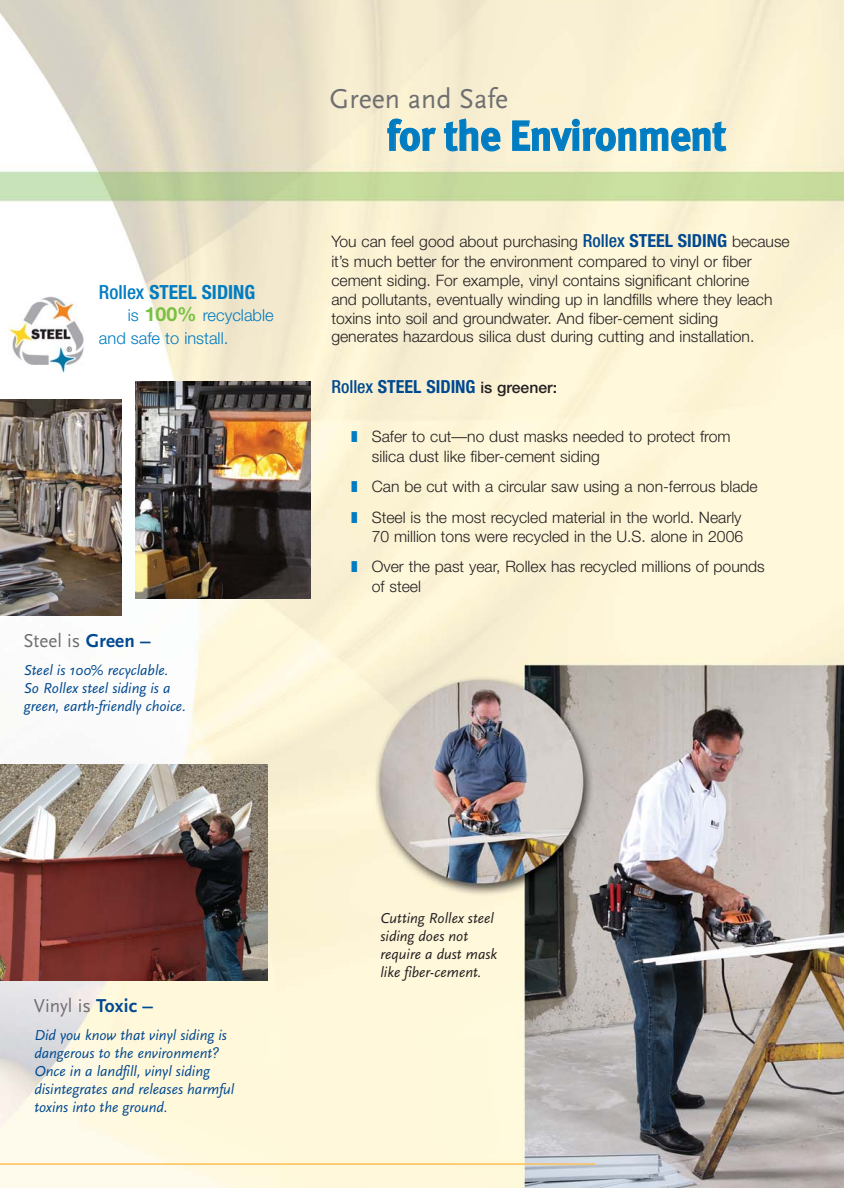
<style>
.page{position:relative;width:844px;height:1188px;background:#fff}
.page>*{position:absolute;margin:0;border:0;box-sizing:border-box;transform-origin:0 0}
.t1{font:700 42px "Meta";letter-spacing:-.015em;color:#007cc2}
.t2{font:28.5px "Scala Sans";color:#6f6f71}
.t3{font:19.5px "Scala Sans";color:#6f6f71}
.t4{font:700 condensed 19.5px "Helvetica Neue";color:#007cc2}
.t5{font:700 condensed 18px "Helvetica Neue";color:#004990}
.t6{font:300 16.5px/22.5px "Helvetica Neue";color:#007cc2}
.t7{font:300 15.75px/19px "Helvetica Neue";color:#231f20}
.t8{font:italic 15px/18px "Scala Sans";color:#004990}
.t9{font:italic 15px/18px "Scala Sans";color:#231f20}
.s1{font-weight:500}
.s2{font-weight:700;font-size:19.5px;color:#7ac142}
.s3{font-weight:700;color:#004990}
.s4{font-weight:500;font-stretch:condensed;font-size:18px;color:#004990}
.s5{font-weight:700;font-stretch:condensed;font-size:18px;color:#004990}
.s6{font-weight:500;font-stretch:normal;font-size:15.75px;color:#231f20}
.s7{color:#007cc2}
</style>
<div class="page">
<img style="left:0;top:0;width:844px;height:1188px">
<img style="left:0;top:764px;width:268px;height:217px">
<hr style="left:0;top:1163px;width:595px;height:2px;background:#fdbf56">
<img style="left:0;top:399px;width:122px;height:217px">
<img style="left:135px;top:382px;width:176px;height:216px">
<div style="left:8px;top:289px;width:80px;height:87px;background:#fff"></div>
<img style="left:9px;top:297px;width:75px;height:76px">
<p class="t4" style="left:99px;top:285px;width:158px"><span class="s1">Rollex</span> STEEL SIDING</p>
<p class="t6" style="left:99px;top:306px;width:176px;text-indent:29px">is <span class="s2">100%</span> recyclable and safe to install.</p>
<p class="t3" style="left:23px;top:631px;width:129px">Steel is <span class="s3">Green –</span></p>
<p class="t8" style="left:24px;top:663px;width:164px">Steel is 100% recyclable.<br>So Rollex steel siding is a green, earth-friendly choice.</p>
<h2 class="t2" style="left:329px;top:84px;width:180px">Green and Safe</h2>
<h1 class="t1" style="left:387px;top:119px;width:341px">for the Environment</h1>
<p class="t7" style="left:331px;top:233px;width:460px">You can feel good about purchasing <span class="s4">Rollex</span> <span class="s5">STEEL SIDING</span> because it’s much better for the environment compared to vinyl or fiber cement siding. For example, vinyl contains significant chlorine<br>and pollutants, eventually winding up in landfills where they leach toxins into soil and groundwater. And fiber-cement siding<br>generates hazardous silica dust during cutting and installation.</p>
<p class="t5" style="left:331px;top:380px;width:227px"><span class="s1">Rollex</span> STEEL SIDING <span class="s6">is greener:</span></p>
<p class="t7" style="left:372px;top:428px;width:360px;line-height:19.8px;text-indent:-21px"><span class="s7">❚</span> Safer to cut—no dust masks needed to protect from silica dust like fiber-cement siding</p>
<p class="t7" style="left:351px;top:472px;width:408px;line-height:30.6px"><span class="s7">❚</span> Can be cut with a circular saw using a non-ferrous blade <span class="s7">❚</span> Steel is the most recycled material in the world. Nearly</p>
<p class="t7" style="left:351px;top:523px;width:415px;line-height:29.7px;text-align:center">70 million tons were recycled in the U.S. alone in 2006<br><span class="s7">❚</span> Over the past year, Rollex has recycled millions of pounds</p>
<p class="t7" style="left:372px;top:578px;width:51px">of steel</p>
<p class="t3" style="left:34px;top:996px;width:121px">Vinyl is <span class="s3">Toxic –</span></p>
<p class="t8" style="left:34px;top:1028px;width:201px">Did you know that vinyl siding is dangerous to the environment?<br>Once in a landfill, vinyl siding disintegrates and releases harmful toxins into the ground.</p>
<p class="t9" style="left:380px;top:911px;width:118px">Cutting Rollex steel siding does not require a dust mask like fiber-cement.</p>
</div>
